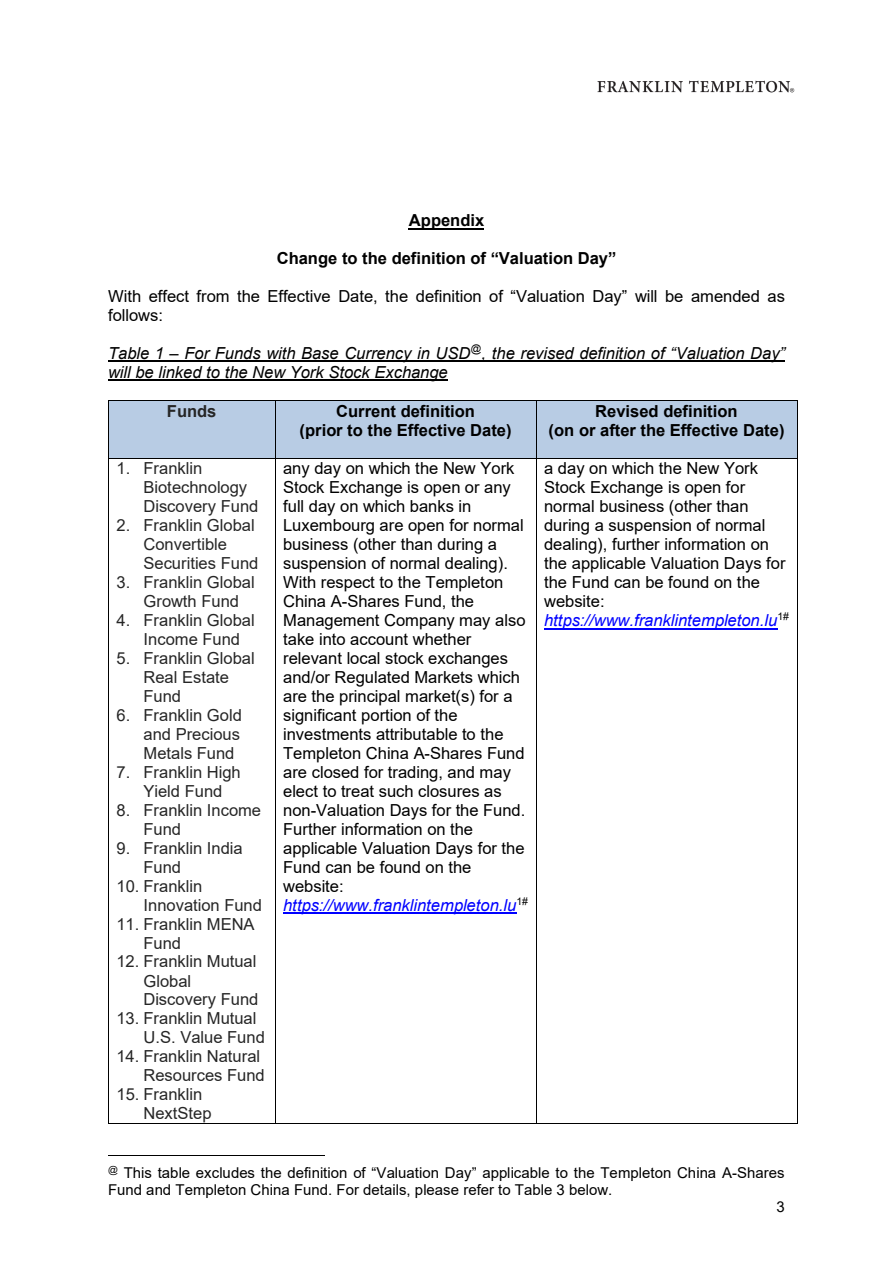
<style>
.page{position:relative;width:893px;height:1263px;background:#fff}
.page>*{position:absolute;margin:0;border:0;box-sizing:border-box;transform-origin:0 0}
.t1{font:16.5px/18.9px "Arial";color:#000}
.t2{font:16.5px/19px "Arial";color:#262626}
.t3{font:700 16.5px "Arial";color:#000}
.t4{font:italic 16.5px/18.9px "Arial";color:#000}
.t5{font:700 16.5px "Arial";color:#262626}
.t6{font:15px/17.2px "Arial";color:#000}
.s1{font-style:italic;color:#00f}
</style>
<div class="page">
<img style="left:597px;top:80px;width:198px;height:13px">
<hr style="left:409px;top:228px;width:75px;height:2px;background:#000">
<hr style="left:108px;top:361px;width:362px;height:1px;background:#000">
<hr style="left:471px;top:361px;width:313px;height:1px;background:#000">
<hr style="left:108px;top:380px;width:339px;height:1px;background:#000">
<div style="left:109px;top:401px;width:165px;height:57px;background:#b8cce4"></div>
<div style="left:275px;top:401px;width:260px;height:57px;background:#b8cce4"></div>
<div style="left:536px;top:401px;width:260px;height:57px;background:#b8cce4"></div>
<hr style="left:109px;top:400px;width:165px;height:1px;background:#000">
<hr style="left:275px;top:400px;width:260px;height:1px;background:#000">
<hr style="left:536px;top:400px;width:260px;height:1px;background:#000">
<hr style="left:108px;top:401px;width:1px;height:57px;background:#000">
<hr style="left:274px;top:401px;width:1px;height:57px;background:#000">
<hr style="left:535px;top:401px;width:1px;height:57px;background:#000">
<hr style="left:796px;top:401px;width:1px;height:57px;background:#000">
<hr style="left:283px;top:912px;width:233px;height:2px;background:#00f">
<hr style="left:544px;top:628px;width:233px;height:1px;background:#00f">
<hr style="left:109px;top:458px;width:165px;height:1px;background:#000">
<hr style="left:275px;top:458px;width:260px;height:1px;background:#000">
<hr style="left:536px;top:458px;width:260px;height:1px;background:#000">
<hr style="left:108px;top:459px;width:1px;height:664px;background:#000">
<hr style="left:109px;top:1123px;width:165px;height:1px;background:#000">
<hr style="left:274px;top:459px;width:1px;height:664px;background:#000">
<hr style="left:275px;top:1123px;width:260px;height:1px;background:#000">
<hr style="left:535px;top:459px;width:1px;height:664px;background:#000">
<hr style="left:536px;top:1123px;width:260px;height:1px;background:#000">
<hr style="left:796px;top:459px;width:1px;height:664px;background:#000">
<hr style="left:108px;top:1155px;width:216px;height:1px;background:#000">
<p class="t3" style="left:409px;top:209px;width:77px">Appendix</p>
<p class="t3" style="left:277px;top:247px;width:341px">Change to the definition of “Valuation Day”</p>
<p class="t1" style="left:108px;top:287px;width:678px">With effect from the Effective Date, the definition of “Valuation Day” will be amended as follows:</p>
<p class="t4" style="left:108px;top:344px;width:678px">Table 1 – For Funds with Base Currency in USD<sup>@</sup>, the revised definition of “Valuation Day” will be linked to the New York Stock Exchange</p>
<p class="t5" style="left:167px;top:399px;width:51px">Funds</p>
<p class="t3" style="left:336px;top:399px;width:140px">Current definition</p>
<p class="t3" style="left:299px;top:418px;width:213px">(prior to the Effective Date)</p>
<p class="t3" style="left:595px;top:399px;width:144px">Revised definition</p>
<p class="t3" style="left:548px;top:418px;width:237px">(on or after the Effective Date)</p>
<p class="t2" style="left:143px;top:459px;width:116px;text-indent:-27px">1. Franklin<br>Biotechnology<br>Discovery Fund</p>
<p class="t2" style="left:143px;top:516px;width:116px;text-indent:-27px">2. Franklin Global<br>Convertible<br>Securities Fund</p>
<p class="t2" style="left:143px;top:573px;width:113px;text-indent:-27px">3. Franklin Global<br>Growth Fund</p>
<p class="t2" style="left:143px;top:611px;width:113px;text-indent:-27px">4. Franklin Global<br>Income Fund</p>
<p class="t2" style="left:143px;top:649px;width:113px;text-indent:-27px">5. Franklin Global<br>Real Estate<br>Fund</p>
<p class="t2" style="left:143px;top:705px;width:100px;text-align:justify;text-indent:-27px">6. Franklin Gold and Precious Metals Fund</p>
<p class="t2" style="left:116px;top:762px;width:126px;text-align:center">7. Franklin High<br>Yield Fund</p>
<p class="t2" style="left:143px;top:800px;width:119px;text-indent:-27px">8. Franklin Income<br>Fund</p>
<p class="t2" style="left:143px;top:838px;width:101px;text-indent:-27px">9. Franklin India<br>Fund</p>
<p class="t2" style="left:143px;top:876px;width:120px;text-indent:-27px">10. Franklin<br>Innovation Fund</p>
<p class="t2" style="left:143px;top:914px;width:113px;text-indent:-27px">11. Franklin MENA<br>Fund</p>
<p class="t2" style="left:143px;top:952px;width:116px;text-indent:-27px">12. Franklin Mutual<br>Global<br>Discovery Fund</p>
<p class="t2" style="left:143px;top:1009px;width:123px;text-indent:-27px">13. Franklin Mutual<br>U.S. Value Fund</p>
<p class="t2" style="left:116px;top:1047px;width:150px;text-align:right">14. Franklin Natural<br>Resources Fund</p>
<p class="t2" style="left:143px;top:1085px;width:70px;text-indent:-27px">15. Franklin<br>NextStep</p>
<p class="t1" style="left:283px;top:459px;width:246px">any day on which the New York<br>Stock Exchange is open or any full day on which banks in<br>Luxembourg are open for normal business (other than during a suspension of normal dealing).<br>With respect to the Templeton<br>China A-Shares Fund, the<br>Management Company may also take into account whether relevant local stock exchanges and/or Regulated Markets which are the principal market(s) for a significant portion of the investments attributable to the<br>Templeton China A-Shares Fund are closed for trading, and may elect to treat such closures as non-Valuation Days for the Fund.<br>Further information on the applicable Valuation Days for the<br>Fund can be found on the website: <span class="s1">https://www.franklintempleton.lu</span><sup>1#</sup></p>
<p class="t1" style="left:544px;top:459px;width:246px">a day on which the New York<br>Stock Exchange is open for normal business (other than during a suspension of normal dealing), further information on the applicable Valuation Days for the Fund can be found on the website: <span class="s1">https://www.franklintempleton.lu</span><sup>1#</sup></p>
<p class="t6" style="left:108px;top:1164px;width:678px"><sup>@</sup> This table excludes the definition of “Valuation Day” applicable to the Templeton China A-Shares<br>Fund and Templeton China Fund. For details, please refer to Table 3 below.</p>
<p class="t6" style="left:776px;top:1198px;width:10px">3</p>
</div>
